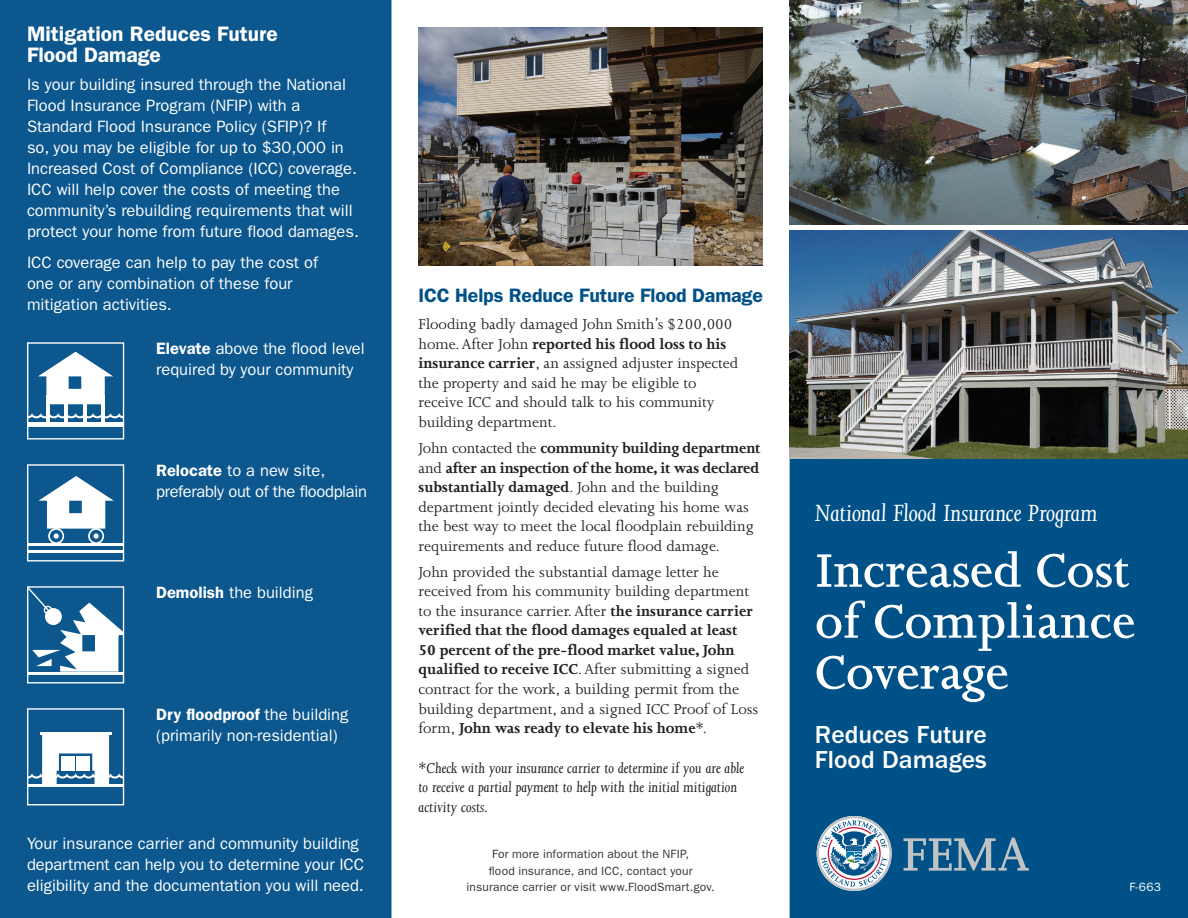
<style>
.page{position:relative;width:1188px;height:918px;background:#fff}
.page>*{position:absolute;margin:0;border:0;box-sizing:border-box;transform-origin:0 0}
.t1{font:600 54px/51px "Joanna MT Std";color:#fff;text-align:justify}
.t2{font:italic 27px "Joanna MT Std";letter-spacing:-.005em;color:#fff}
.t3{font:500 25.5px/25.5px "ITC Franklin Gothic Std";color:#fff}
.t4{font:600 21px/21px "ITC Franklin Gothic Std";color:#fff}
.t5{font:600 19.5px "ITC Franklin Gothic Std";letter-spacing:-.005em;color:#005187}
.t6{font:16.5px/19.5px "Joanna MT Std";color:#231f20}
.t7{font:16.5px/21px "ITC Franklin Gothic Std";color:#fff}
.t8{font:italic 16.5px/19.5px "Joanna MT Std";color:#231f20}
.t9{font:16.5px/21px "ITC Franklin Gothic Std";letter-spacing:-.02em;color:#fff}
.t10{font:12px/16.5px "ITC Franklin Gothic Std";letter-spacing:.015em;color:#31363a;text-align:center}
.t11{font:12px "ITC Franklin Gothic Std";color:#fff}
.s1{font-weight:600}
.s2{font-weight:700}
</style>
<div class="page">
<div style="left:790px;top:459px;width:398px;height:459px;background:#005187"></div>
<div style="left:0;top:0;width:391px;height:918px;background:#0b578e"></div>
<img style="left:418px;top:27px;width:345px;height:238px">
<img style="left:790px;top:0;width:398px;height:225px">
<img style="left:790px;top:230px;width:398px;height:229px">
<svg style="left:27px;top:708px;width:97px;height:97px"></svg>
<div style="left:61px;top:756px;width:14px;height:15px;background:#fff"></div>
<div style="left:77px;top:756px;width:13px;height:15px;background:#fff"></div>
<svg style="left:27px;top:342px;width:97px;height:98px"></svg>
<svg style="left:27px;top:464px;width:97px;height:97px"></svg>
<div style="left:88px;top:528px;width:16px;height:16px;border:2px solid #fff;border-radius:50%"></div>
<svg style="left:27px;top:586px;width:97px;height:97px"></svg>
<svg style="left:904px;top:838px;width:125px;height:33px;background:#45799d"></svg>
<svg style="left:817px;top:816px;width:75px;height:75px"></svg>
<h1 class="t4" style="left:27px;top:24px;width:252px">Mitigation Reduces Future<br>Flood Damage</h1>
<p class="t7" style="left:27px;top:74px;width:333px">Is your building insured through the National Flood Insurance Program (NFIP) with a Standard Flood Insurance Policy (SFIP)? If<br>so, you may be eligible for up to $30,000 in Increased Cost of Compliance (ICC) coverage.<br>ICC will help cover the costs of meeting the community’s rebuilding requirements that will protect your home from future flood damages.</p>
<p class="t7" style="left:27px;top:252px;width:293px">ICC coverage can help to pay the cost of one or any combination of these four mitigation activities.</p>
<p class="t7" style="left:156px;top:338px;width:210px"><span class="s1">Elevate</span> above the flood level required by your community</p>
<p class="t9" style="left:156px;top:460px;width:212px"><span class="s1">Relocate</span> to a new site, preferably out of the floodplain</p>
<p class="t7" style="left:156px;top:582px;width:158px"><span class="s1">Demolish</span> the building</p>
<p class="t7" style="left:156px;top:704px;width:194px"><span class="s1">Dry floodproof</span> the building (primarily non-residential)</p>
<p class="t7" style="left:27px;top:833px;width:338px">Your insurance carrier and community building department can help you to determine your ICC eligibility and the documentation you will need.</p>
<h2 class="t5" style="left:418px;top:283px;width:346px">ICC Helps Reduce Future Flood Damage</h2>
<p class="t6" style="left:418px;top:315px;width:321px">Flooding badly damaged John Smith’s $200,000 home. After John <span class="s2">reported his flood loss to his insurance carrier</span>, an assigned adjuster inspected the property and said he may be eligible to receive ICC and should talk to his community building department.</p>
<p class="t6" style="left:418px;top:439px;width:344px">John contacted the <span class="s2">community building department </span>and <span class="s2">after an inspection of the home, it was declared substantially damaged</span>. John and the building department jointly decided elevating his home was the best way to meet the local floodplain rebuilding requirements and reduce future flood damage.</p>
<p class="t6" style="left:418px;top:562px;width:341px">John provided the substantial damage letter he received from his community building department to the insurance carrier. After <span class="s2">the insurance carrier verified that the flood damages equaled at least 50 percent of the pre-flood market value, John qualified to receive ICC</span>. After submitting a signed contract for the work, a building permit from the building department, and a signed ICC Proof of Loss form, <span class="s2">John was ready to elevate his home</span>*.</p>
<p class="t8" style="left:418px;top:758px;width:327px">*Check with your insurance carrier to determine if you are able to receive a partial payment to help with the initial mitigation activity costs.</p>
<p class="t10" style="left:467px;top:846px;width:250px">For more information about the NFIP,<br>flood insurance, and ICC, contact your insurance carrier or visit www.FloodSmart.gov.</p>
<p class="t2" style="left:815px;top:498px;width:284px">National Flood Insurance Program</p>
<h1 class="t1" style="left:815px;top:545px;width:322px">Increased Cost of Compliance Coverage</h1>
<h2 class="t3" style="left:815px;top:722px;width:173px">Reduces Future<br>Flood Damages</h2>
<p class="t11" style="left:1129px;top:880px;width:33px">F-663</p>
</div>
